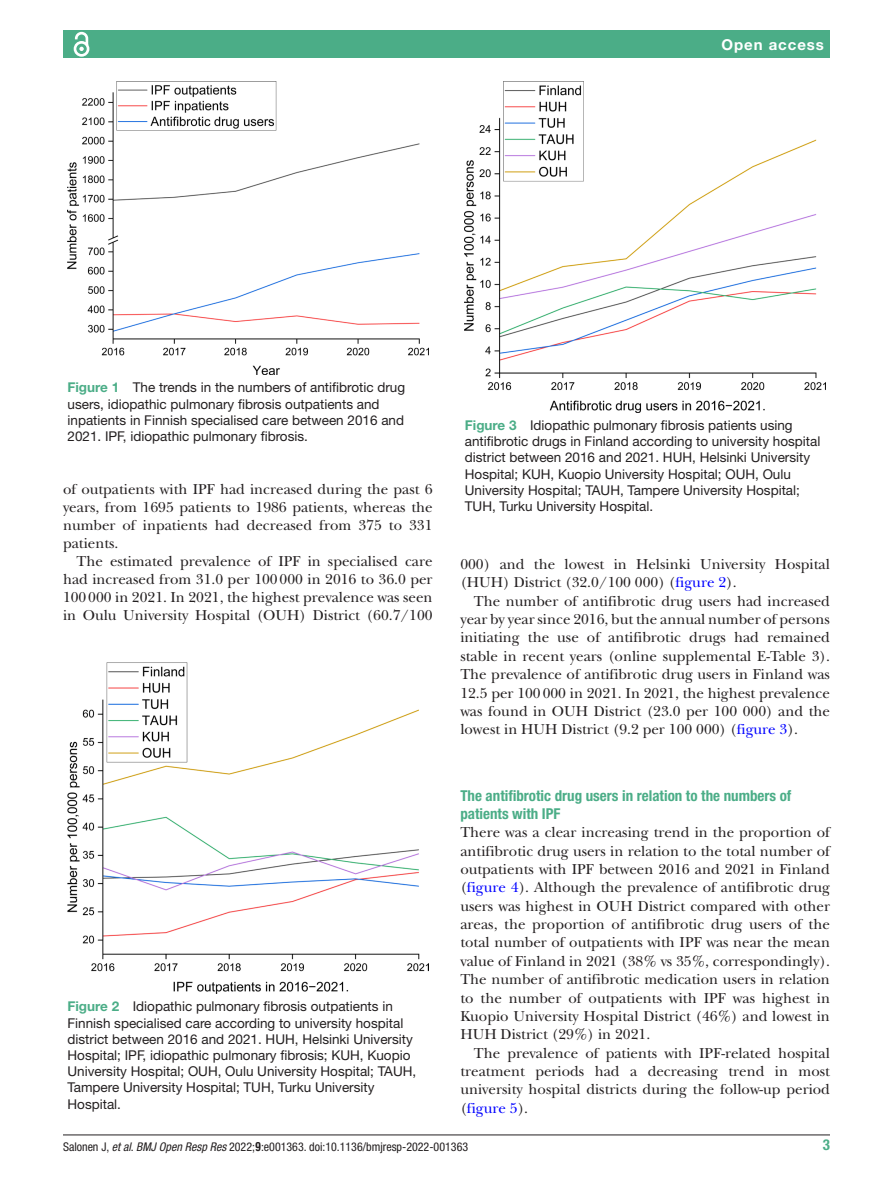
<style>
.page{position:relative;width:893px;height:1191px;background:#fff}
.page>*{position:absolute;margin:0;border:0;box-sizing:border-box;transform-origin:0 0}
.t1{font:15px/18.3px "New Baskerville";color:#231f20;text-align:justify}
.t2{font:700 condensed 15px/18px "Helvetica Neue LT Std";color:#4bad87}
.t3{font:700 15px "Helvetica Neue LT Std";letter-spacing:.065em;color:#fff}
.t4{font:13.5px/16.2px "Helvetica Neue LT Std";color:#231f20}
.t5{font:condensed 12px "Helvetica Neue LT Std";color:#231f20}
.s1{font-weight:700;color:#4bad87}
.s2{color:#00f}
.s3{font-style:italic}
.s4{font-family:"Helvetica";font-weight:700}
</style>
<div class="page">
<hr style="left:63px;top:1134px;width:767px;height:1px;background:#231f20">
<div style="left:63px;top:31px;width:767px;height:27px;background:#4bad87"></div>
<svg style="left:73px;top:31px;width:17px;height:26px"></svg>
<img style="left:68px;top:81px;width:360px;height:293px">
<img style="left:68px;top:662px;width:360px;height:331px">
<img style="left:465px;top:81px;width:360px;height:331px">
<p class="t3" style="left:721px;top:35px;width:104px">Open access</p>
<p class="t4" style="left:68px;top:379px;width:339px"><span class="s1">Figure 1</span> The trends in the numbers of antifibrotic drug users, idiopathic pulmonary fibrosis outpatients and inpatients in Finnish specialised care between 2016 and 2021. IPF, idiopathic pulmonary fibrosis.</p>
<p class="t4" style="left:465px;top:417px;width:357px"><span class="s1">Figure 3</span> Idiopathic pulmonary fibrosis patients using antifibrotic drugs in Finland according to university hospital district between 2016 and 2021. HUH, Helsinki University Hospital; KUH, Kuopio University Hospital; OUH, Oulu University Hospital; TAUH, Tampere University Hospital; TUH, Turku University Hospital.</p>
<p class="t1" style="left:63px;top:480px;width:371px">of outpatients with IPF had increased during the past 6 years, from 1695 patients to 1986 patients, whereas the number of inpatients had decreased from 375 to 331 patients.</p>
<p class="t1" style="left:63px;top:552px;width:371px;text-indent:14px">The estimated prevalence of IPF in specialised care had increased from 31.0 per 100000 in 2016 to 36.0 per 100000 in 2021. In 2021, the highest prevalence was seen in Oulu University Hospital (OUH) District (60.7/100</p>
<p class="t1" style="left:460px;top:555px;width:371px">000) and the lowest in Helsinki University Hospital (HUH) District (32.0/100 000) (<span class="s2">figure 2</span>).</p>
<p class="t1" style="left:460px;top:592px;width:371px;text-indent:14px">The number of antifibrotic drug users had increased year by year since 2016, but the annual number of persons initiating the use of antifibrotic drugs had remained stable in recent years (online supplemental E-Table 3).<br>The prevalence of antifibrotic drug users in Finland was 12.5 per 100000 in 2021. In 2021, the highest prevalence was found in OUH District (23.0 per 100 000) and the lowest in HUH District (9.2 per 100 000) (<span class="s2">figure 3</span>).</p>
<p class="t4" style="left:68px;top:998px;width:350px"><span class="s1">Figure 2</span> Idiopathic pulmonary fibrosis outpatients in Finnish specialised care according to university hospital district between 2016 and 2021. HUH, Helsinki University Hospital; IPF, idiopathic pulmonary fibrosis; KUH, Kuopio University Hospital; OUH, Oulu University Hospital; TAUH, Tampere University Hospital; TUH, Turku University Hospital.</p>
<p class="t2" style="left:460px;top:786px;width:333px">The antifibrotic drug users in relation to the numbers of patients with IPF</p>
<p class="t1" style="left:460px;top:823px;width:371px">There was a clear increasing trend in the proportion of antifibrotic drug users in relation to the total number of outpatients with IPF between 2016 and 2021 in Finland (<span class="s2">figure 4</span>). Although the prevalence of antifibrotic drug users was highest in OUH District compared with other areas, the proportion of antifibrotic drug users of the total number of outpatients with IPF was near the mean value of Finland in 2021 (38% vs 35%, correspondingly).<br>The number of antifibrotic medication users in relation to the number of outpatients with IPF was highest in Kuopio University Hospital District (46%) and lowest in HUH District (29%) in 2021.</p>
<p class="t1" style="left:460px;top:1043px;width:371px;text-indent:14px">The prevalence of patients with IPF-related hospital treatment periods had a decreasing trend in most university hospital districts during the follow-up period (<span class="s2">figure 5</span>).</p>
<p class="t5" style="left:63px;top:1139px;width:407px">Salonen J, <span class="s3">et al</span>. <span class="s3">BMJ Open Resp Res</span> 2022;<span class="s4">9</span>:e001363. doi:10.1136/bmjresp-2022-001363</p>
<p class="t2" style="left:823px;top:1135px;width:9px">3</p>
</div>
